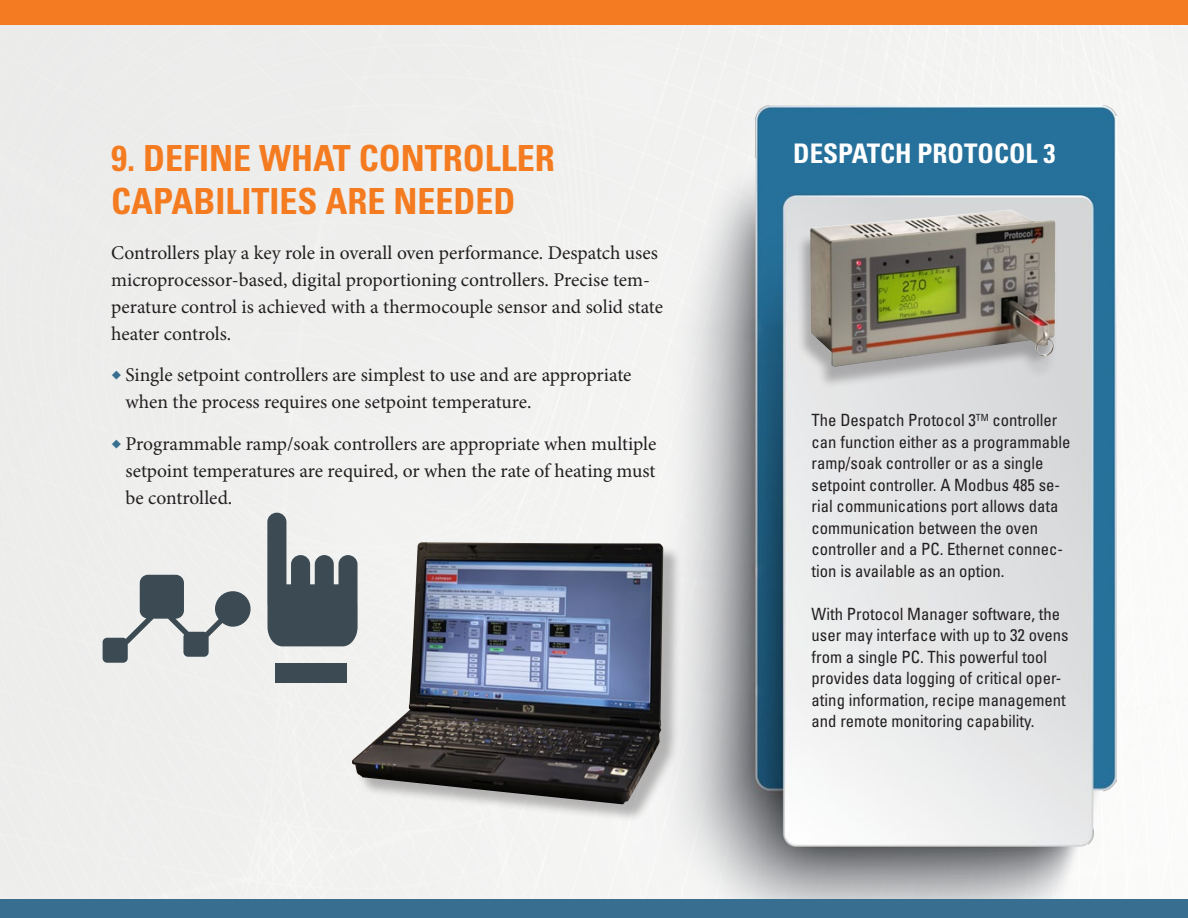
<style>
.page{position:relative;width:1188px;height:918px;background:#fff}
.page>*{position:absolute;margin:0;border:0;box-sizing:border-box;transform-origin:0 0}
.t1{font:700 condensed 36px/43.5px "Univers";color:#f47b20}
.t2{font:700 condensed 27px "Univers";color:#fff}
.t3{font:700 condensed 22.5px "Univers";color:#fff}
.t4{font:19.5px/27px "Minion Pro";letter-spacing:-.005em;color:#231f20}
.t5{font:condensed 16.95px/21.5px "Univers";color:#231f20}
.s1{color:#386e8f}
</style>
<div class="page">
<img style="left:0;top:24px;width:1188px;height:875px">
<div style="left:0;top:0;width:1188px;height:24px;background:#f47b21"></div>
<img style="left:648px;top:105px;width:469px;height:794px">
<div style="left:355px;top:544px;width:327px;height:279px;background:#231f20;opacity:.31"></div>
<img style="left:352px;top:542px;width:311px;height:262px">
<div style="left:796px;top:215px;width:262px;height:174px;background:#231f20;opacity:.3"></div>
<img style="left:810px;top:209px;width:246px;height:158px">
<svg style="left:267px;top:513px;width:91px;height:133px"></svg>
<div style="left:276px;top:663px;width:71px;height:20px;background:#3c4b53"></div>
<svg style="left:103px;top:575px;width:148px;height:88px;background:#b1b6b8"></svg>
<div style="left:0;top:899px;width:1188px;height:19px;background:#386e8f"></div>
<h1 class="t1" style="left:111px;top:136px;width:445px">9. DEFINE WHAT CONTROLLER<br>CAPABILITIES ARE NEEDED</h1>
<p class="t4" style="left:111px;top:240px;width:553px">Controllers play a key role in overall oven performance. Despatch uses microprocessor-based, digital proportioning controllers. Precise tem&shy;perature control is achieved with a thermocouple sensor and solid state heater controls.</p>
<p class="t4" style="left:125px;top:361px;width:508px;text-indent:-14px"><span class="s1">◆</span> Single setpoint controllers are simplest to use and are appropriate when the process requires one setpoint temperature.</p>
<p class="t4" style="left:125px;top:430px;width:532px;text-align:justify;text-indent:-14px"><span class="s1">◆</span> Programmable ramp/soak controllers are appropriate when multiple setpoint temperatures are required, or when the rate of heating must be controlled.</p>
<p class="t3" style="left:770px;top:132px;width:120px">SPECIALTY OVEN</p>
<p class="t3" style="left:933px;top:132px;width:47px">FE ATURES</p>
<h2 class="t2" style="left:793px;top:137px;width:89px">DES PATCH</h2>
<h2 class="t2" style="left:918px;top:137px;width:31px">PROTOCOL</h2>
<h2 class="t2" style="left:1043px;top:137px;width:13px">3</h2>
<p class="t5" style="left:812px;top:409px;width:260px">The Despatch Protocol 3<sup>TM</sup> controller can function either as a programmable ramp/soak controller or as a single setpoint controller. A Modbus 485 se&shy;rial communications port allows data communication between the oven controller and a PC. Ethernet connec&shy;tion is available as an option.</p>
<p class="t5" style="left:812px;top:603px;width:259px">With Protocol Manager software, the user may interface with up to 32 ovens from a single PC. This powerful tool provides data logging of critical oper&shy;ating information, recipe management and remote monitoring capability.</p>
</div>
